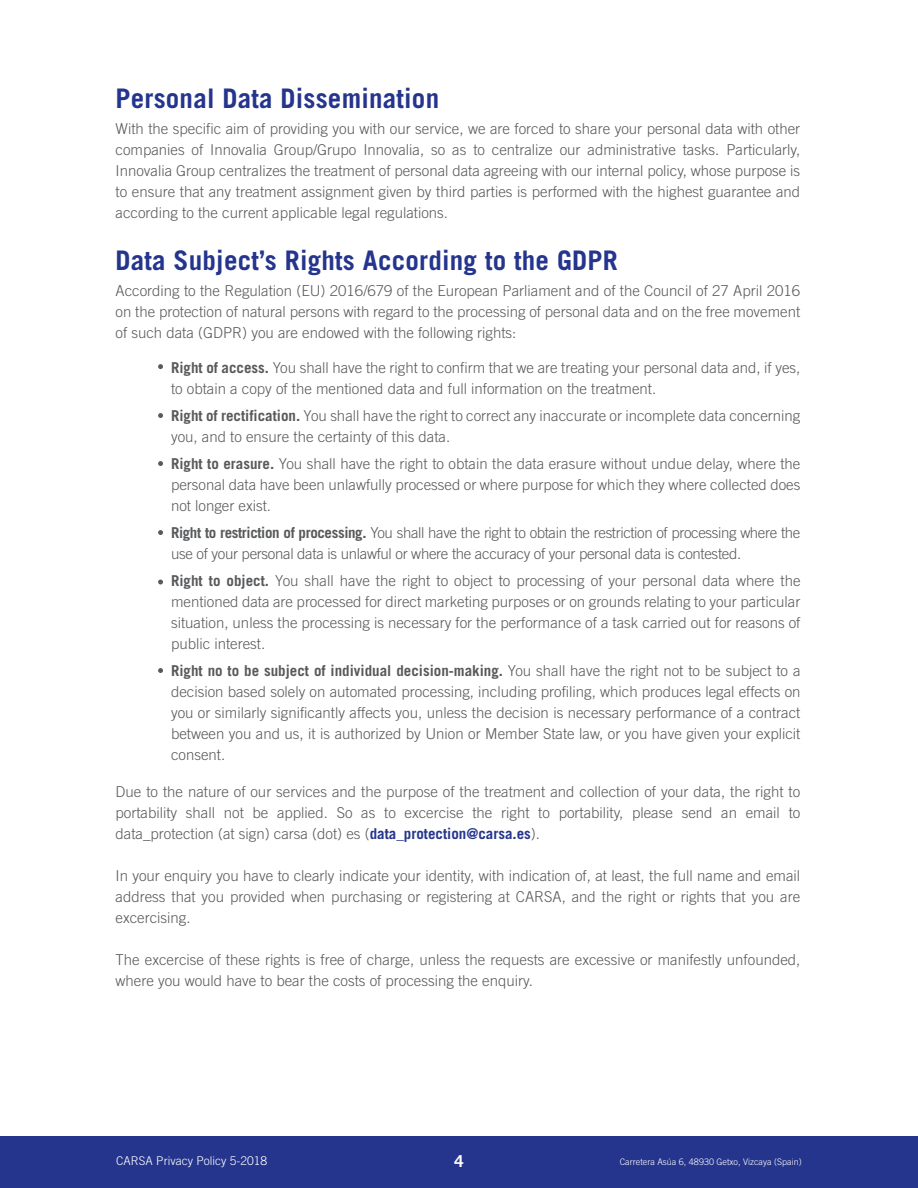
<style>
.page{position:relative;width:918px;height:1188px;background:#fff}
.page>*{position:absolute;margin:0;border:0;box-sizing:border-box;transform-origin:0 0}
.t1{font:700 27px "Trade Gothic";letter-spacing:.01em;color:#25358d}
.t2{font:700 16.5px "Trade Gothic";color:#fff}
.t3{font:300 15px/21px "Trade Gothic";color:#58595b;text-align:justify}
.t4{font:300 15px/21px "Trade Gothic";letter-spacing:-.02em;color:#58595b}
.t5{font:300 12px "Trade Gothic";color:#fff}
.t6{font:300 9px "Trade Gothic";color:#fff}
.s1{font-weight:700}
.s2{font-weight:700;color:#25358d}
</style>
<div class="page">
<div style="left:0;top:1137px;width:918px;height:51px;background:#25358d"></div>
<svg style="left:158px;top:364px;width:5px;height:5px"></svg>
<svg style="left:158px;top:413px;width:5px;height:5px"></svg>
<svg style="left:158px;top:461px;width:5px;height:5px"></svg>
<svg style="left:158px;top:530px;width:5px;height:5px"></svg>
<svg style="left:158px;top:580px;width:5px;height:4px"></svg>
<svg style="left:158px;top:668px;width:5px;height:5px"></svg>
<h1 class="t1" style="left:116px;top:82px;width:325px">Personal Data Dissemination</h1>
<p class="t3" style="left:116px;top:118px;width:686px">With the specific aim of providing you with our service, we are forced to share your personal data with other companies of Innovalia Group/Grupo Innovalia, so as to centralize our administrative tasks. Particularly, Innovalia Group centralizes the treatment of personal data agreeing with our internal policy, whose purpose is to ensure that any treatment assignment given by third parties is performed with the highest guarantee and according to the current applicable legal regulations.</p>
<h1 class="t1" style="left:116px;top:244px;width:504px">Data Subject’s Rights According to the GDPR</h1>
<p class="t3" style="left:116px;top:280px;width:686px">According to the Regulation (EU) 2016/679 of the European Parliament and of the Council of 27 April 2016 on the protection of natural persons with regard to the processing of personal data and on the free movement of such data (GDPR) you are endowed with the following rights:</p>
<p class="t3" style="left:171px;top:357px;width:631px"><span class="s1">Right of access.</span> You shall have the right to confirm that we are treating your personal data and, if yes, to obtain a copy of the mentioned data and full information on the treatment.</p>
<p class="t3" style="left:171px;top:405px;width:631px"><span class="s1">Right of rectification.</span> You shall have the right to correct any inaccurate or incomplete data concerning you, and to ensure the certainty of this data.</p>
<p class="t3" style="left:171px;top:453px;width:631px"><span class="s1">Right to erasure.</span> You shall have the right to obtain the data erasure without undue delay, where the personal data have been unlawfully processed or where purpose for which they where collected does not longer exist.</p>
<p class="t4" style="left:171px;top:522px;width:631px"><span class="s1">Right to restriction of processing.</span> You shall have the right to obtain the restriction of processing where the use of your personal data is unlawful or where the accuracy of your personal data is contested.</p>
<p class="t3" style="left:171px;top:570px;width:631px"><span class="s1">Right to object.</span> You shall have the right to object to processing of your personal data where the mentioned data are processed for direct marketing purposes or on grounds relating to your particular situation, unless the processing is necessary for the performance of a task carried out for reasons of public interest.</p>
<p class="t3" style="left:171px;top:660px;width:631px"><span class="s1">Right no to be subject of individual decision-making.</span> You shall have the right not to be subject to a decision based solely on automated processing, including profiling, which produces legal effects on you or similarly significantly affects you, unless the decision is necessary performance of a contract between you and us, it is authorized by Union or Member State law, or you have given your explicit consent.</p>
<p class="t3" style="left:116px;top:781px;width:686px">Due to the nature of our services and the purpose of the treatment and collection of your data, the right to portability shall not be applied. So as to excercise the right to portability, please send an email to data_protection (at sign) carsa (dot) es (<span class="s2">data_protection@carsa.es</span>).</p>
<p class="t3" style="left:116px;top:865px;width:686px">In your enquiry you have to clearly indicate your identity, with indication of, at least, the full name and email address that you provided when purchasing or registering at CARSA, and the right or rights that you are excercising.</p>
<p class="t3" style="left:116px;top:949px;width:686px">The excercise of these rights is free of charge, unless the requests are excessive or manifestly unfounded, where you would have to bear the costs of processing the enquiry.</p>
<p class="t5" style="left:116px;top:1154px;width:153px">CARSA Privacy Policy 5-2018</p>
<p class="t2" style="left:454px;top:1151px;width:11px">4</p>
<p class="t6" style="left:620px;top:1157px;width:183px">Carretera Asúa 6, 48930 Getxo, Vizcaya (Spain)</p>
</div>
